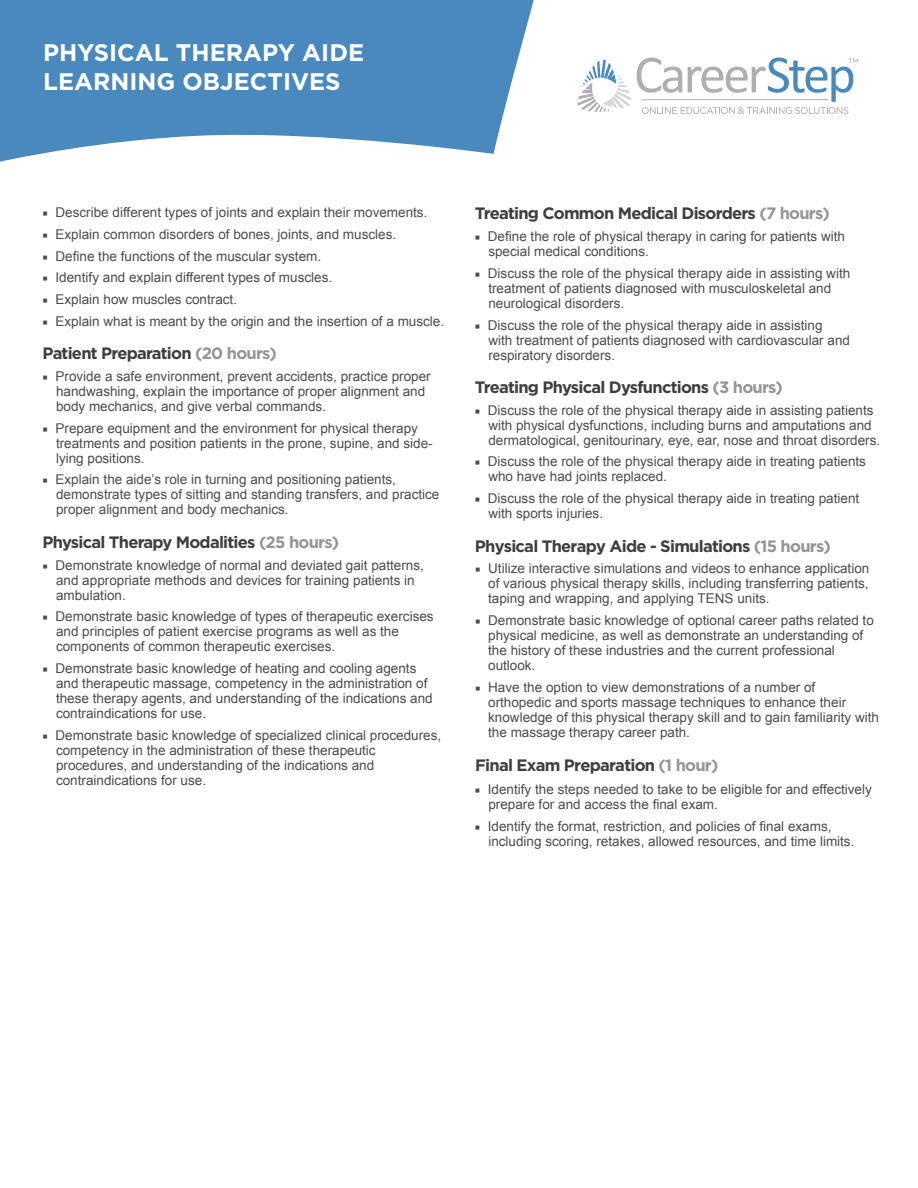
<style>
.page{position:relative;width:918px;height:1188px;background:#fff}
.page>*{position:absolute;margin:0;border:0;box-sizing:border-box;transform-origin:0 0}
.t1{font:700 24px "Gotham";color:#fff}
.Paragraph_Style_4{font:700 16.5px "Gotham";letter-spacing:-.045em;color:#3e3e3f}
.t2{font:13.5px/15px "Arial";color:#4b4c4d}
.t3{font:13.5px/15px "Arial";color:#4b4c4d}
.s1{font-family:"Minion Pro"}
.s2{color:#939598}
</style>
<div class="page">
<svg style="left:0;top:0;width:534px;height:162px;background:#649ac7"></svg>
<svg style="left:577px;top:60px;width:54px;height:52px"></svg>
<svg style="left:637px;top:57px;width:221px;height:57px"></svg>
<p class="t1" style="left:43px;top:38px;width:322px">PHYSICAL THERAPY AIDE</p>
<p class="t1" style="left:43px;top:67px;width:299px">LEARNING OBJECTIVES</p>
<p class="t2" style="left:43px;top:205px;width:386px"><span class="s1">■</span> Describe different types of joints and explain their movements.</p>
<p class="t2" style="left:43px;top:227px;width:355px"><span class="s1">■</span> Explain common disorders of bones, joints, and muscles.</p>
<p class="t2" style="left:43px;top:249px;width:280px"><span class="s1">■</span> Define the functions of the muscular system.</p>
<p class="t2" style="left:43px;top:270px;width:291px"><span class="s1">■</span> Identify and explain different types of muscles.</p>
<p class="t2" style="left:43px;top:292px;width:196px"><span class="s1">■</span> Explain how muscles contract.</p>
<p class="t2" style="left:43px;top:314px;width:403px"><span class="s1">■</span> Explain what is meant by the origin and the insertion of a muscle.</p>
<p class="Paragraph_Style_4" style="left:43px;top:344px;width:236px">Patient Preparation <span class="s2">(20 hours)</span></p>
<p class="t2" style="left:56px;top:369px;width:376px;text-indent:-13px"><span class="s1">■</span> Provide a safe environment, prevent accidents, practice proper handwashing, explain the importance of proper alignment and body mechanics, and give verbal commands.</p>
<p class="t2" style="left:56px;top:421px;width:378px;text-indent:-13px"><span class="s1">■</span> Prepare equipment and the environment for physical therapy treatments and position patients in the prone, supine, and side&shy;lying positions.</p>
<p class="t2" style="left:56px;top:472px;width:385px;text-indent:-13px"><span class="s1">■</span> Explain the aide’s role in turning and positioning patients, demonstrate types of sitting and standing transfers, and practice proper alignment and body mechanics.</p>
<p class="Paragraph_Style_4" style="left:43px;top:532px;width:298px">Physical Therapy Modalities <span class="s2">(25 hours)</span></p>
<p class="t2" style="left:56px;top:557px;width:369px;text-indent:-13px"><span class="s1">■</span> Demonstrate knowledge of normal and deviated gait patterns, and appropriate methods and devices for training patients in ambulation.</p>
<p class="t2" style="left:56px;top:609px;width:379px;text-indent:-13px"><span class="s1">■</span> Demonstrate basic knowledge of types of therapeutic exercises and principles of patient exercise programs as well as the components of common therapeutic exercises.</p>
<p class="t2" style="left:56px;top:661px;width:378px;text-indent:-13px"><span class="s1">■</span> Demonstrate basic knowledge of heating and cooling agents and therapeutic massage, competency in the administration of these therapy agents, and understanding of the indications and contraindications for use.</p>
<p class="t2" style="left:56px;top:728px;width:387px;text-indent:-13px"><span class="s1">■</span> Demonstrate basic knowledge of specialized clinical procedures, competency in the administration of these therapeutic procedures, and understanding of the indications and contraindications for use.</p>
<p class="Paragraph_Style_4" style="left:475px;top:204px;width:356px">Treating Common Medical Disorders <span class="s2">(7 hours)</span></p>
<p class="t2" style="left:488px;top:229px;width:358px;text-indent:-14px"><span class="s1">■</span> Define the role of physical therapy in caring for patients with special medical conditions.</p>
<p class="t2" style="left:488px;top:266px;width:363px;text-indent:-14px"><span class="s1">■</span> Discuss the role of the physical therapy aide in assisting with treatment of patients diagnosed with musculoskeletal and neurological disorders.</p>
<p class="t2" style="left:488px;top:318px;width:363px;text-indent:-14px"><span class="s1">■</span> Discuss the role of the physical therapy aide in assisting<br>with treatment of patients diagnosed with cardiovascular and respiratory disorders.</p>
<p class="Paragraph_Style_4" style="left:475px;top:378px;width:309px">Treating Physical Dysfunctions <span class="s2">(3 hours)</span></p>
<p class="t2" style="left:488px;top:403px;width:393px;text-indent:-14px"><span class="s1">■</span> Discuss the role of the physical therapy aide in assisting patients with physical dysfunctions, including burns and amputations and dermatological, genitourinary, eye, ear, nose and throat disorders.</p>
<p class="t2" style="left:488px;top:454px;width:379px;text-indent:-14px"><span class="s1">■</span> Discuss the role of the physical therapy aide in treating patients who have had joints replaced.</p>
<p class="t2" style="left:488px;top:491px;width:372px;text-indent:-14px"><span class="s1">■</span> Discuss the role of the physical therapy aide in treating patient with sports injuries.</p>
<p class="Paragraph_Style_4" style="left:475px;top:536px;width:358px">Physical Therapy Aide - Simulations <span class="s2">(15 hours)</span></p>
<p class="t3" style="left:488px;top:561px;width:383px;text-align:justify;text-indent:-13px"><span class="s1">■</span> Utilize interactive simulations and videos to enhance application of various physical therapy skills, including transferring patients, taping and wrapping, and applying TENS units.</p>
<p class="t3" style="left:488px;top:613px;width:387px;text-indent:-13px"><span class="s1">■</span> Demonstrate basic knowledge of optional career paths related to physical medicine, as well as demonstrate an understanding of the history of these industries and the current professional outlook.</p>
<p class="t3" style="left:488px;top:679px;width:392px;text-indent:-13px"><span class="s1">■</span> Have the option to view demonstrations of a number of orthopedic and sports massage techniques to enhance their knowledge of this physical therapy skill and to gain familiarity with the massage therapy career path.</p>
<p class="Paragraph_Style_4" style="left:475px;top:755px;width:245px">Final Exam Preparation <span class="s2">(1 hour)</span></p>
<p class="t2" style="left:488px;top:782px;width:385px;text-indent:-14px"><span class="s1">■</span> Identify the steps needed to take to be eligible for and effectively prepare for and access the final exam.</p>
<p class="t2" style="left:488px;top:819px;width:368px;text-indent:-14px"><span class="s1">■</span> Identify the format, restriction, and policies of final exams, including scoring, retakes, allowed resources, and time limits.</p>
</div>
